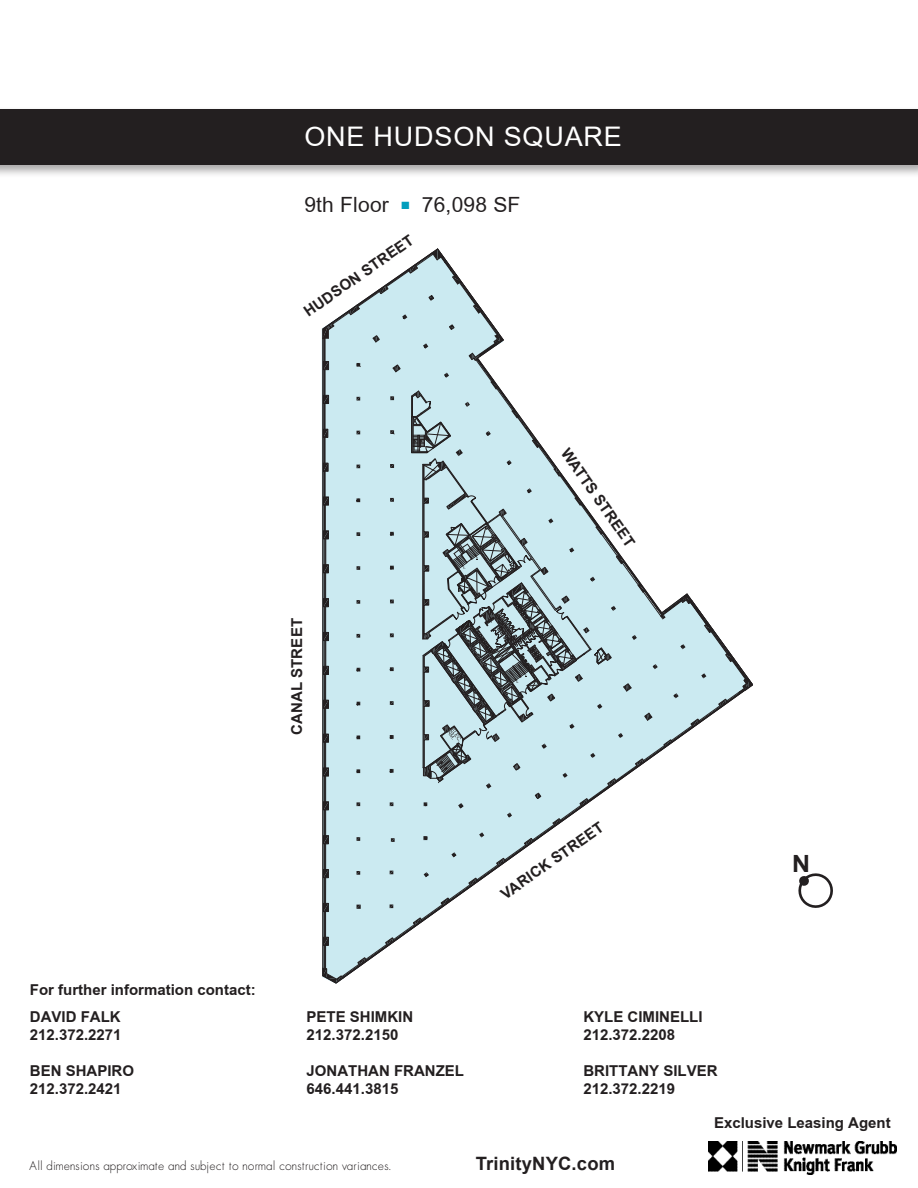
<style>
.page{position:relative;width:918px;height:1188px;background:#fff}
.page>*{position:absolute;margin:0;border:0;box-sizing:border-box;transform-origin:0 0}
.t1{font:27px "Arial";letter-spacing:.03em;color:#fff}
.t2{font:700 23.7px "Arial";color:#231f20;scale:1.05 1}
.t3{font:21px "Arial";letter-spacing:.01em;color:#231f20}
.t4{font:700 18.45px "Arial";letter-spacing:.01em;color:#231f20}
.t5{font:700 15px/18px "Arial";color:#231f20}
.t6{font:700 15px "Arial";letter-spacing:.01em;color:#231f20}
.t7{font:300 12px "Futura";letter-spacing:.01em;color:#231f20}
.s1{color:#019ebd}
</style>
<div class="page">
<svg style="left:322px;top:248px;width:431px;height:736px"></svg>
<svg style="left:798px;top:873px;width:35px;height:35px"></svg>
<div style="left:0;top:106px;width:918px;height:72px;background:#231f20;opacity:.4"></div>
<div style="left:0;top:109px;width:918px;height:55px;background:#231f20"></div>
<img style="left:708px;top:1141px;width:188px;height:33px">
<p class="t1" style="left:304px;top:118px;width:319px">ONE HUDSON SQUARE</p>
<p class="t3" style="left:304px;top:190px;width:218px">9th Floor <span class="s1">■</span> 76,098 SF</p>
<p class="t6" style="left:300px;top:305px;width:132px;rotate:-35deg">HUDSON STREET</p>
<p class="t6" style="left:287px;top:735px;width:119px;rotate:-90deg">CANAL STREET</p>
<p class="t6" style="left:573px;top:444px;width:118px;rotate:55deg">WATTS STREET</p>
<p class="t6" style="left:497px;top:887px;width:123px;rotate:-35deg">VARICK STREET</p>
<h2 class="t2" style="left:792px;top:848px;width:19px">N</h2>
<p class="t5" style="left:30px;top:981px;width:227px">For further information contact:</p>
<p class="t5" style="left:30px;top:1008px;width:93px">DAVID FALK<br>212.372.2271</p>
<p class="t5" style="left:30px;top:1062px;width:106px">BEN SHAPIRO<br>212.372.2421</p>
<p class="t5" style="left:307px;top:1008px;width:108px">PETE SHIMKIN<br>212.372.2150</p>
<p class="t5" style="left:307px;top:1062px;width:159px">JONATHAN FRANZEL<br>646.441.3815</p>
<p class="t7" style="left:29px;top:1158px;width:363px">All dimensions approximate and subject to normal construction variances.</p>
<p class="t5" style="left:583px;top:1008px;width:121px">KYLE CIMINELLI<br>212.372.2208</p>
<p class="t5" style="left:583px;top:1062px;width:136px">BRITTANY SILVER<br>212.372.2219</p>
<p class="t4" style="left:476px;top:1152px;width:141px">TrinityNYC.com</p>
<p class="t5" style="left:714px;top:1114px;width:178px">Exclusive Leasing Agent</p>
</div>
